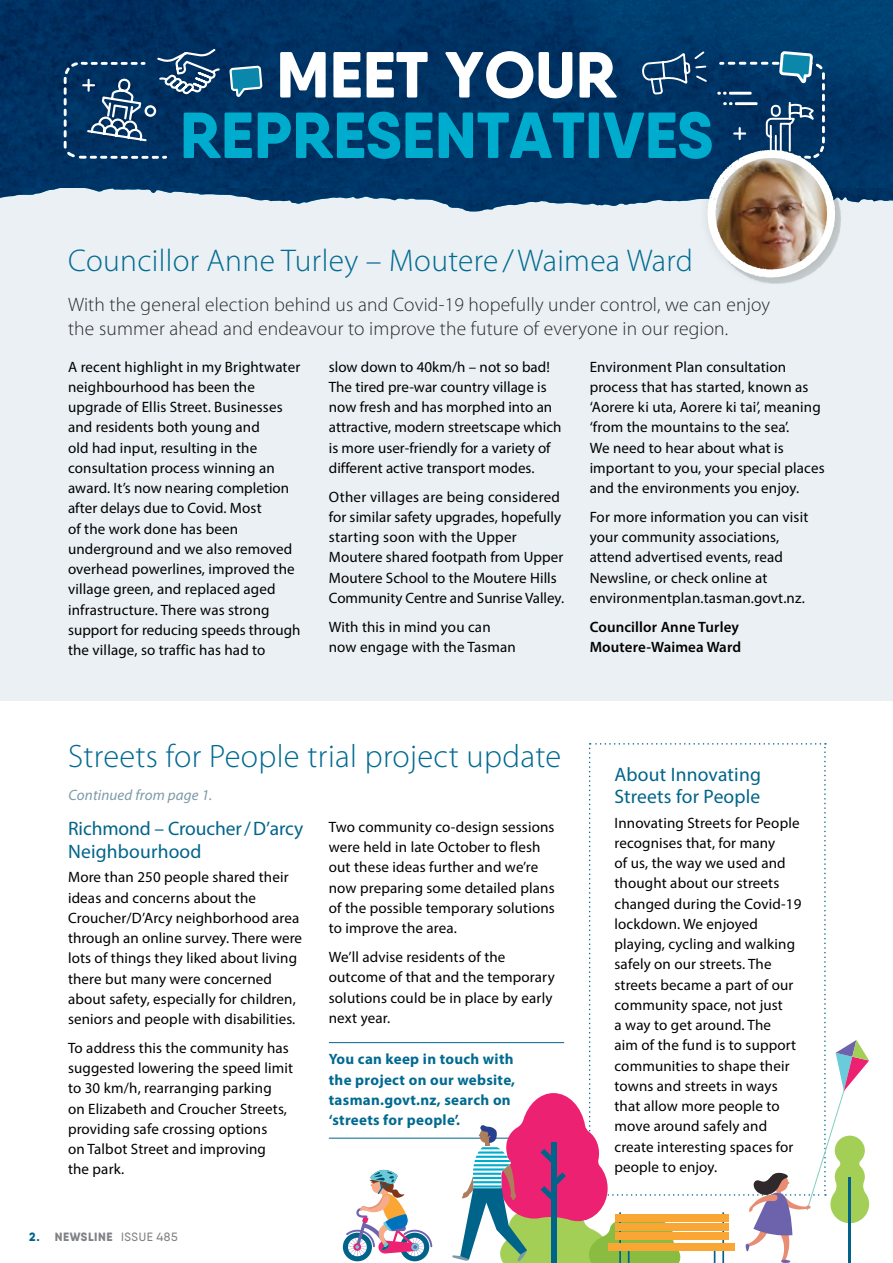
<style>
.page{position:relative;width:893px;height:1263px;background:#fff}
.page>*{position:absolute;margin:0;border:0;box-sizing:border-box;transform-origin:0 0}
.t1{font:800 64.95px "Qanelas Soft DEMO";color:#00accd}
.t2{font:800 64.95px "Qanelas Soft DEMO";color:#fff}
.t3{font:300 32.55px "Myriad Pro";letter-spacing:.01em;color:#006a90}
.t4{font:300 31.5px "Myriad Pro";letter-spacing:.01em;color:#006a90}
.t5{font:300 19.5px/24.8px "Myriad Pro";letter-spacing:.01em;color:#292829}
.t6{font:19.5px/22.5px "Myriad Pro";letter-spacing:.01em;color:#00648a}
.t7{font:15px/20.2px "Myriad Pro";letter-spacing:.01em;color:#000}
.t8{font:700 15px/20.2px "Myriad Pro";letter-spacing:.02em;color:#006a90}
.t9{font:600 15px/20.2px "Myriad Pro";letter-spacing:.01em;color:#000}
.t10{font:italic 15px "Myriad Pro";letter-spacing:.01em;color:#7b9aa9}
.t11{font:800 12px "Qanelas Soft DEMO";letter-spacing:.045em;color:#808285}
.s1{color:#00648a}
.s2{font-weight:500}
</style>
<div class="page">
<div style="left:0;top:118px;width:893px;height:582px;background:#eaf0f4"></div>
<svg style="left:238px;top:188px;width:655px;height:24px"></svg>
<img style="left:0;top:188px;width:238px;height:10px">
<img style="left:0;top:0;width:893px;height:188px">
<svg style="left:228px;top:65px;width:35px;height:33px"></svg>
<svg style="left:62px;top:47px;width:159px;height:113px;background:#1d4873"></svg>
<hr style="left:329px;top:1042px;width:235px;height:1px;background:#00648a">
<hr style="left:329px;top:1138px;width:235px;height:1px;background:#00648a">
<div style="left:698px;top:140px;width:147px;height:148px;background:#000;opacity:.1"></div>
<svg style="left:641px;top:10px;width:194px;height:268px"></svg>
<img style="left:715px;top:158px;width:112px;height:111px">
<svg style="left:343px;top:1169px;width:89px;height:92px"></svg>
<svg style="left:452px;top:743px;width:417px;height:520px"></svg>
<h1 class="t2" style="left:276px;top:46px;width:342px">MEET YOUR</h1>
<h1 class="t1" style="left:180px;top:106px;width:535px">REPRESENTATIVES</h1>
<h3 class="t4" style="left:68px;top:241px;width:626px">Councillor Anne Turley – Moutere /Waimea Ward</h3>
<h3 class="t5" style="left:68px;top:291px;width:704px">With the general election behind us and Covid-19 hopefully under control, we can enjoy the summer ahead and endeavour to improve the future of everyone in our region.</h3>
<p class="t7" style="left:68px;top:356px;width:234px">A recent highlight in my Brightwater neighbourhood has been the upgrade of Ellis Street. Businesses and residents both young and<br>old had input, resulting in the consultation process winning an award. It’s now nearing completion after delays due to Covid. Most<br>of the work done has been underground and we also removed overhead powerlines, improved the village green, and replaced aged infrastructure. There was strong support for reducing speeds through the village, so traffic has had to</p>
<p class="t7" style="left:329px;top:356px;width:234px">slow down to 40km/h – not so bad!<br>The tired pre-war country village is now fresh and has morphed into an attractive, modern streetscape which is more user-friendly for a variety of different active transport modes.</p>
<p class="t7" style="left:590px;top:356px;width:236px">Environment Plan consultation process that has started, known as ‘Aorere ki uta, Aorere ki tai’, meaning ‘from the mountains to the sea’.<br>We need to hear about what is important to you, your special places and the environments you enjoy.</p>
<p class="t7" style="left:590px;top:506px;width:220px">For more information you can visit your community associations, attend advertised events, read<br>Newsline, or check online at environmentplan.tasman.govt.nz.</p>
<p class="t9" style="left:590px;top:616px;width:153px">Councillor Anne Turley<br>Moutere-Waimea Ward</p>
<p class="t7" style="left:329px;top:486px;width:237px">Other villages are being considered for similar safety upgrades, hopefully starting soon with the Upper Moutere shared footpath from Upper Moutere School to the Moutere Hills Community Centre and Sunrise Valley.</p>
<p class="t7" style="left:329px;top:616px;width:189px">With this in mind you can now engage with the Tasman</p>
<h2 class="t3" style="left:68px;top:737px;width:495px">Streets for People trial project update</h2>
<p class="t10" style="left:69px;top:786px;width:145px">Continued from page 1.</p>
<h3 class="t6" style="left:68px;top:817px;width:237px">Richmond – Croucher/D’arcy<br>Neighbourhood</h3>
<p class="t7" style="left:68px;top:867px;width:235px">More than 250 people shared their ideas and concerns about the Croucher/D’Arcy neighborhood area through an online survey. There were lots of things they liked about living there but many were concerned about safety, especially for children, seniors and people with disabilities.</p>
<p class="t7" style="left:68px;top:1037px;width:227px">To address this the community has suggested lowering the speed limit to 30 km/h, rearranging parking<br>on Elizabeth and Croucher Streets, providing safe crossing options<br>on Talbot Street and improving<br>the park.</p>
<p class="t11" style="left:29px;top:1231px;width:150px"><span class="s1">2.</span> NEWSLINE <span class="s2">ISSUE 485</span></p>
<p class="t7" style="left:329px;top:816px;width:228px">Two community co-design sessions were held in late October to flesh out these ideas further and we’re now preparing some detailed plans of the possible temporary solutions to improve the area.</p>
<p class="t7" style="left:329px;top:946px;width:227px">We’ll advise residents of the outcome of that and the temporary solutions could be in place by early next year.</p>
<p class="t8" style="left:329px;top:1048px;width:188px">You can keep in touch with the project on our website, tasman.govt.nz, search on ‘streets for people’.</p>
<h3 class="t6" style="left:614px;top:762px;width:148px">About Innovating<br>Streets for People</h3>
<p class="t7" style="left:614px;top:812px;width:188px">Innovating Streets for People recognises that, for many<br>of us, the way we used and thought about our streets changed during the Covid-19 lockdown. We enjoyed playing, cycling and walking safely on our streets. The streets became a part of our community space, not just<br>a way to get around. The<br>aim of the fund is to support communities to shape their towns and streets in ways that allow more people to move around safely and create interesting spaces for people to enjoy.</p>
</div>
